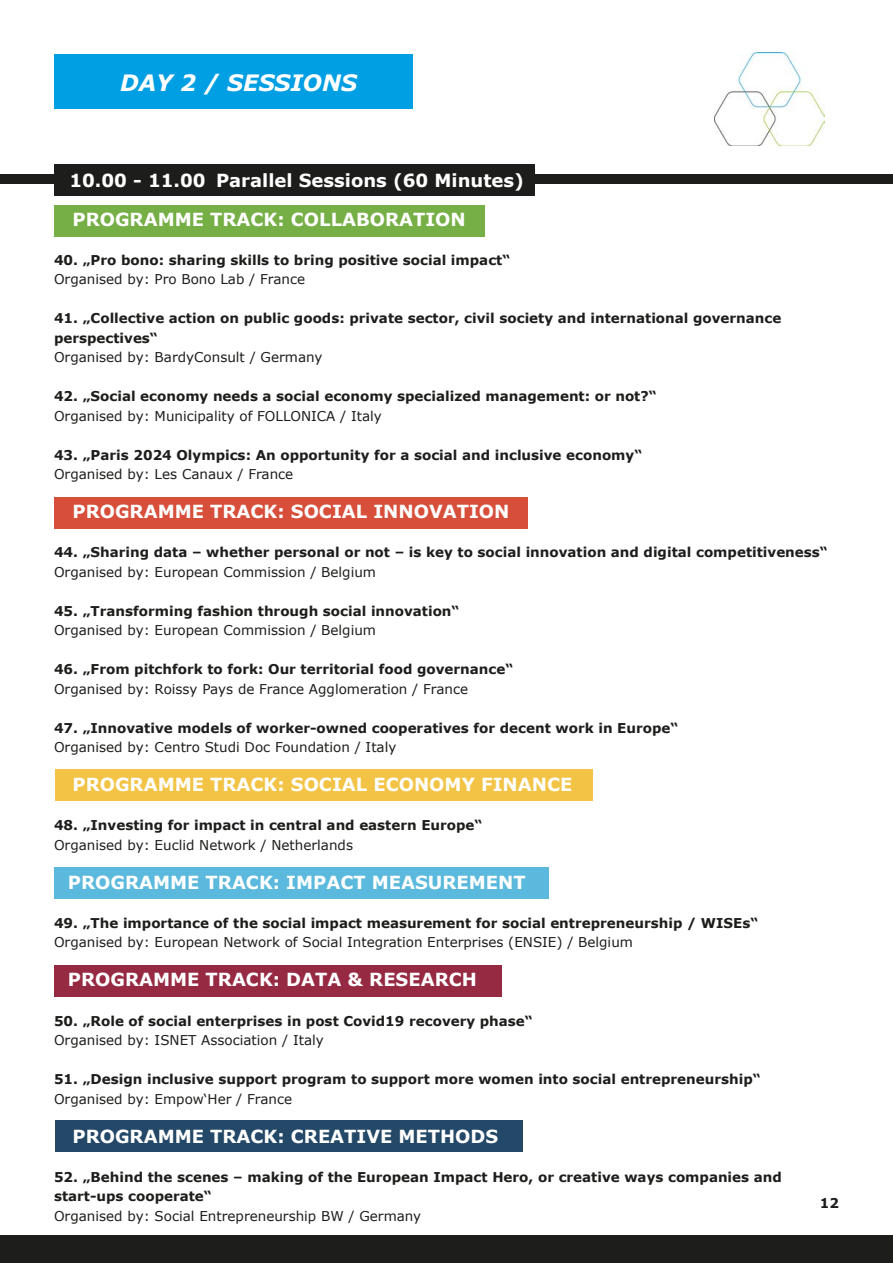
<style>
.page{position:relative;width:893px;height:1263px;background:#fff}
.page>*{position:absolute;margin:0;border:0;box-sizing:border-box;transform-origin:0 0}
.t1{font:italic 700 22.5px "Verdana";color:#fff}
.t2{font:700 18px/39px "Verdana";color:#fff}
.t3{font:700 13.5px/19.5px "Verdana";color:#1d1d1b}
.t4{font:13.5px "Verdana";color:#1d1d1b}
</style>
<div class="page">
<div style="left:0;top:174px;width:893px;height:9px;background:#1d1d1b"></div>
<img style="left:715px;top:52px;width:109px;height:94px">
<div style="left:0;top:1236px;width:893px;height:27px;background:#1d1d1b"></div>
<div style="left:54px;top:164px;width:481px;height:31px;background:#1d1d1b"></div>
<div style="left:54px;top:54px;width:358px;height:54px;background:#009fe3"></div>
<div style="left:54px;top:497px;width:473px;height:31px;background:#d74e3a"></div>
<div style="left:54px;top:205px;width:431px;height:31px;background:#75af46"></div>
<div style="left:54px;top:867px;width:495px;height:31px;background:#5ab9dc"></div>
<div style="left:54px;top:965px;width:448px;height:31px;background:#962a42"></div>
<div style="left:55px;top:770px;width:537px;height:31px;background:#f2c344"></div>
<div style="left:55px;top:1120px;width:468px;height:31px;background:#244867"></div>
<h1 class="t1" style="left:120px;top:68px;width:239px">DAY 2 / SESSIONS</h1>
<h2 class="t2" style="left:69px;top:161px;width:456px">10.00 - 11.00 Parallel Sessions (60 Minutes)<br>PROGRAMME TRACK: COLLABORATION</h2>
<p class="t3" style="left:54px;top:250px;width:458px">40. „Pro bono: sharing skills to bring positive social impact“</p>
<p class="t4" style="left:54px;top:271px;width:253px">Organised by: Pro Bono Lab / France</p>
<p class="t3" style="left:54px;top:309px;width:729px">41. „Collective action on public goods: private sector, civil society and international governance perspectives“</p>
<p class="t4" style="left:54px;top:349px;width:270px">Organised by: BardyConsult / Germany</p>
<p class="t3" style="left:54px;top:387px;width:604px">42. „Social economy needs a social economy specialized management: or not?“</p>
<p class="t4" style="left:54px;top:407px;width:329px">Organised by: Municipality of FOLLONICA / Italy</p>
<p class="t3" style="left:54px;top:445px;width:590px">43. „Paris 2024 Olympics: An opportunity for a social and inclusive economy“</p>
<p class="t4" style="left:54px;top:466px;width:241px">Organised by: Les Canaux / France</p>
<h2 class="t2" style="left:72px;top:492px;width:438px">PROGRAMME TRACK: SOCIAL INNOVATION</h2>
<p class="t3" style="left:54px;top:543px;width:775px">44. „Sharing data – whether personal or not – is key to social innovation and digital competitiveness“</p>
<p class="t4" style="left:54px;top:563px;width:324px">Organised by: European Commission / Belgium</p>
<p class="t3" style="left:54px;top:601px;width:407px">45. „Transforming fashion through social innovation“</p>
<p class="t4" style="left:54px;top:622px;width:324px">Organised by: European Commission / Belgium</p>
<p class="t3" style="left:54px;top:660px;width:461px">46. „From pitchfork to fork: Our territorial food governance“</p>
<p class="t4" style="left:54px;top:680px;width:416px">Organised by: Roissy Pays de France Agglomeration / France</p>
<p class="t3" style="left:54px;top:718px;width:626px">47. „Innovative models of worker-owned cooperatives for decent work in Europe“</p>
<p class="t4" style="left:54px;top:739px;width:344px">Organised by: Centro Studi Doc Foundation / Italy</p>
<h2 class="t2" style="left:72px;top:765px;width:501px">PROGRAMME TRACK: SOCIAL ECONOMY FINANCE</h2>
<p class="t3" style="left:54px;top:816px;width:430px">48. „Investing for impact in central and eastern Europe“</p>
<p class="t4" style="left:54px;top:836px;width:301px">Organised by: Euclid Network / Netherlands</p>
<h2 class="t2" style="left:68px;top:863px;width:459px">PROGRAMME TRACK: IMPACT MEASUREMENT</h2>
<p class="t3" style="left:54px;top:913px;width:706px">49. „The importance of the social impact measurement for social entrepreneurship / WISEs“</p>
<p class="t4" style="left:54px;top:934px;width:580px">Organised by: European Network of Social Integration Enterprises (ENSIE) / Belgium</p>
<h2 class="t2" style="left:68px;top:960px;width:410px">PROGRAMME TRACK: DATA &amp; RESEARCH</h2>
<p class="t3" style="left:54px;top:1011px;width:480px">50. „Role of social enterprises in post Covid19 recovery phase“</p>
<p class="t4" style="left:54px;top:1031px;width:271px">Organised by: ISNET Association / Italy</p>
<p class="t3" style="left:54px;top:1069px;width:708px">51. „Design inclusive support program to support more women into social entrepreneurship“</p>
<p class="t4" style="left:54px;top:1090px;width:240px">Organised by: Empow‘Her / France</p>
<h2 class="t2" style="left:72px;top:1116px;width:427px">PROGRAMME TRACK: CREATIVE METHODS</h2>
<p class="t3" style="left:54px;top:1167px;width:729px">52. „Behind the scenes – making of the European Impact Hero, or creative ways companies and start-ups cooperate“</p>
<p class="t4" style="left:54px;top:1207px;width:369px">Organised by: Social Entrepreneurship BW / Germany</p>
<p class="t3" style="left:820px;top:1193px;width:21px">12</p>
</div>
